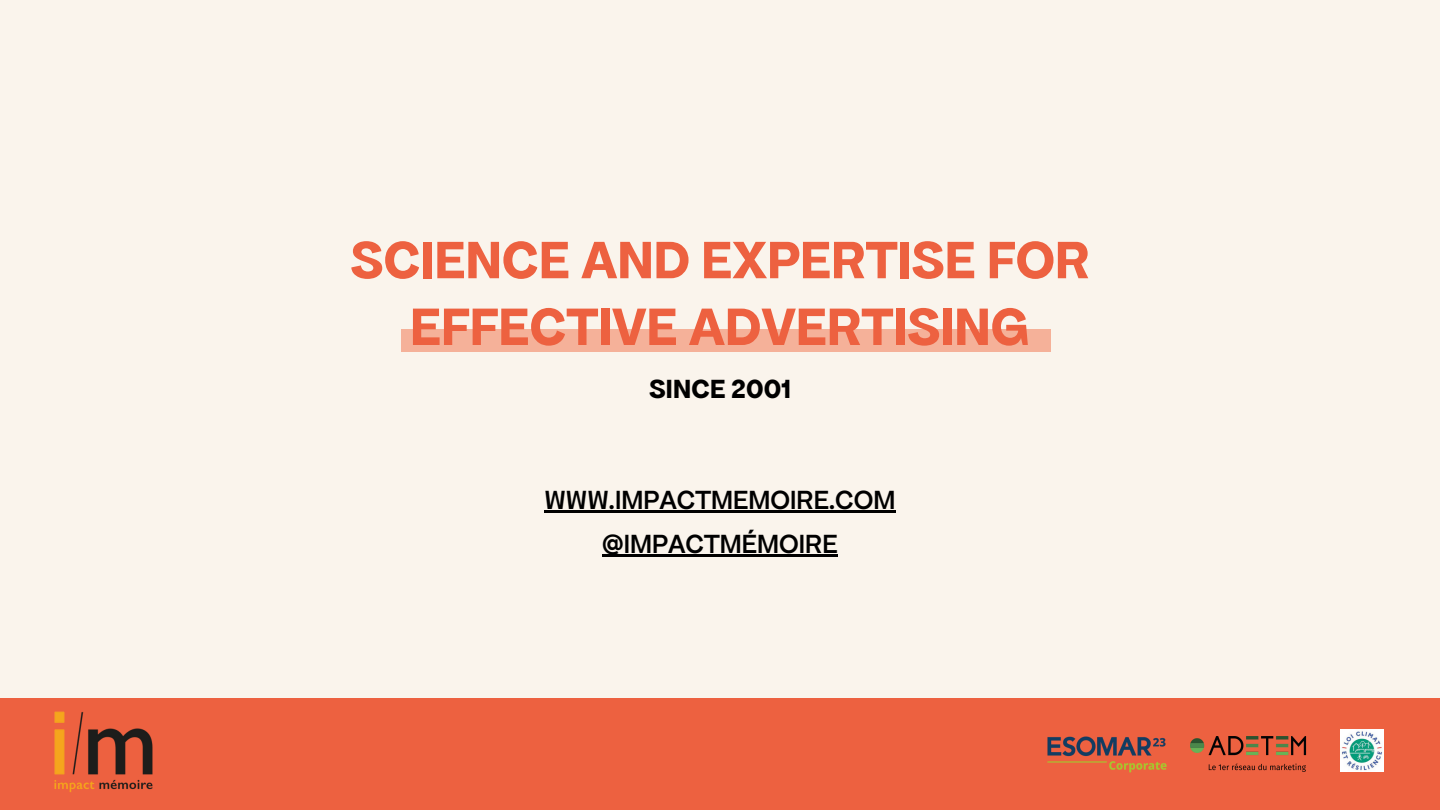
<style>
.page{position:relative;width:1440px;height:810px;background:#faf4ec}
.page>*{position:absolute;margin:0;border:0;box-sizing:border-box;transform-origin:0 0}
.t1{font:700 56px/66.8px "Apfel Grotezk";color:#ed6140;text-align:center}
.t2{font:28px/44px "Apfel Grotezk Mittel";color:#000;text-align:center}
.t3{font:700 28px "Apfel Grotezk";letter-spacing:.005em;color:#000}
</style>
<div class="page">
<div style="left:401px;top:329px;width:650px;height:22px;background:#f5b199"></div>
<hr style="left:544px;top:510px;width:352px;height:2px;background:#000">
<hr style="left:602px;top:554px;width:236px;height:2px;background:#000">
<div style="left:0;top:699px;width:1440px;height:111px;background:#ed6140"></div>
<img style="left:1047px;top:737px;width:120px;height:36px">
<img style="left:1190px;top:737px;width:117px;height:35px">
<img style="left:1341px;top:729px;width:43px;height:43px">
<img style="left:54px;top:711px;width:99px;height:81px">
<p class="t1" style="left:350px;top:226px;width:741px">SCIENCE AND EXPERTISE FOR<br>EFFECTIVE ADVERTISING</p>
<p class="t3" style="left:649px;top:372px;width:143px">SINCE 2001</p>
<p class="t2" style="left:544px;top:478px;width:353px">WWW.IMPACTMEMOIRE.COM @IMPACTMÉMOIRE</p>
</div>
